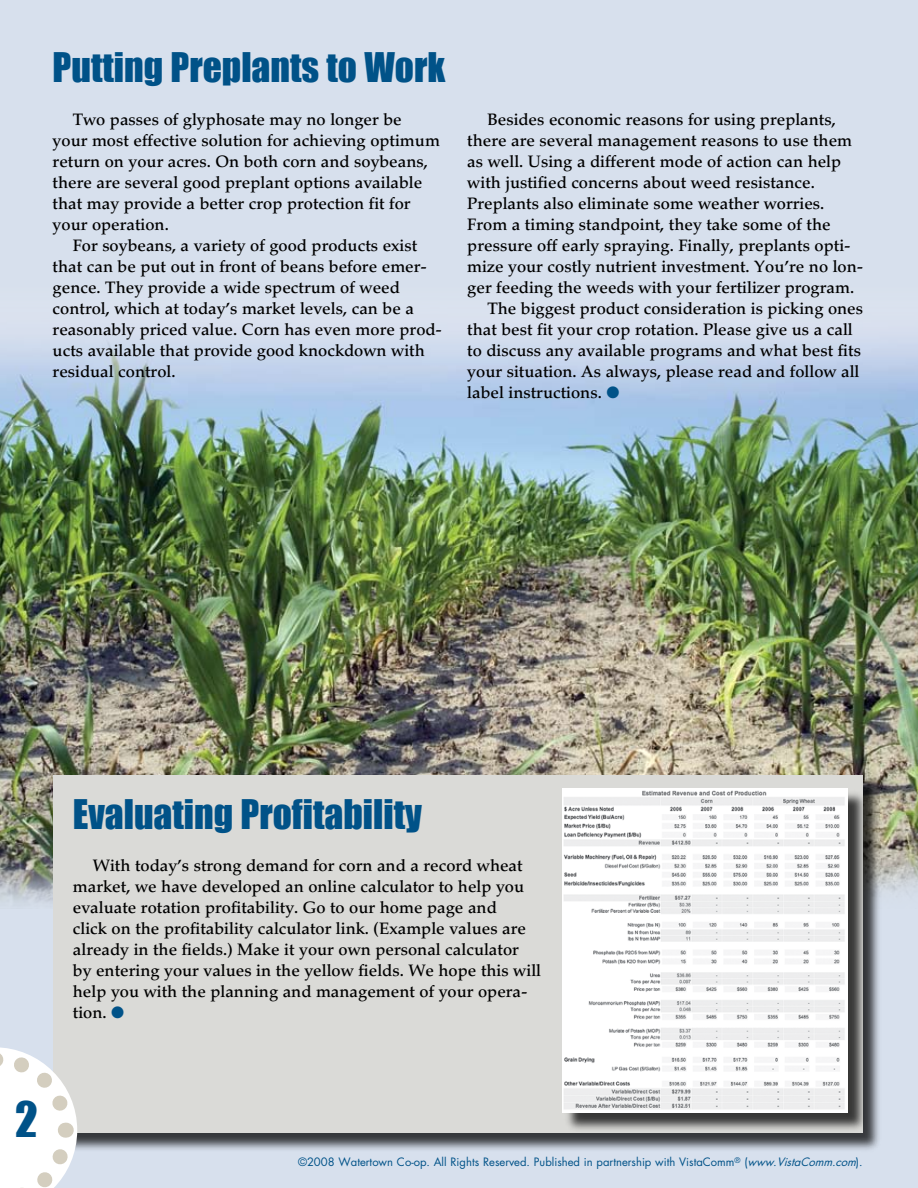
<style>
.page{position:relative;width:918px;height:1188px;background:#d7e0ed}
.page>*{position:absolute;margin:0;border:0;box-sizing:border-box;transform-origin:0 0}
.t1{font:45px "Impact";color:#005288}
.t2{font:37.5px "Impact";color:#005288}
.t3{font:500 16.5px/21px "Palatino";color:#000}
.t4{font:11.25px "Futura";color:#005288}
.s1{color:#005288}
.s2{font-style:italic}
</style>
<div class="page">
<img style="left:0;top:342px;width:918px;height:561px">
<div style="left:53px;top:776px;width:830px;height:377px;background:#000;opacity:.75"></div>
<div style="left:53px;top:775px;width:810px;height:358px;background:#dadad7"></div>
<div style="left:564px;top:790px;width:304px;height:343px;background:#000;opacity:.75"></div>
<img style="left:563px;top:789px;width:285px;height:324px">
<svg style="left:0;top:1047px;width:82px;height:141px"></svg>
<h2 class="t2" style="left:53px;top:44px;width:394px">Putting Preplants to Work</h2>
<p class="t3" style="left:53px;top:109px;width:389px;text-indent:20px">Two passes of glyphosate may no longer be your most effective solution for achieving optimum return on your acres. On both corn and soybeans, there are several good preplant options available that may provide a better crop protection fit for your operation.</p>
<p class="t3" style="left:53px;top:235px;width:391px;text-indent:20px">For soybeans, a variety of good products exist that can be put out in front of beans before emer&shy;gence. They provide a wide spectrum of weed control, which at today’s market levels, can be a reasonably priced value. Corn has even more prod&shy;ucts available that provide good knockdown with residual control.</p>
<p class="t3" style="left:487px;top:109px;width:350px">Besides economic reasons for using preplants,</p>
<p class="t3" style="left:467px;top:130px;width:386px">there are several management reasons to use them</p>
<p class="t3" style="left:467px;top:151px;width:375px">as well. Using a different mode of action can help</p>
<p class="t3" style="left:467px;top:172px;width:349px">with justified concerns about weed resistance.</p>
<p class="t3" style="left:467px;top:193px;width:359px">Preplants also eliminate some weather worries.</p>
<p class="t3" style="left:467px;top:214px;width:365px">From a timing standpoint, they take some of the</p>
<p class="t3" style="left:467px;top:235px;width:385px">pressure off early spraying. Finally, preplants opti-</p>
<p class="t3" style="left:467px;top:256px;width:397px">mize your costly nutrient investment. You’re no lon-</p>
<p class="t3" style="left:467px;top:277px;width:388px">ger feeding the weeds with your fertilizer program.</p>
<p class="t3" style="left:487px;top:298px;width:377px">The biggest product consideration is picking ones</p>
<p class="t3" style="left:467px;top:319px;width:387px">that best fit your crop rotation. Please give us a call</p>
<p class="t3" style="left:467px;top:340px;width:395px">to discuss any available programs and what best fits</p>
<p class="t3" style="left:467px;top:361px;width:394px">your situation. As always, please read and follow all</p>
<p class="t3" style="left:467px;top:382px;width:154px">label instructions. <span class="s1">●</span></p>
<h1 class="t1" style="left:15px;top:1092px;width:24px">2</h1>
<h2 class="t2" style="left:73px;top:791px;width:351px">Evaluating Profitability</h2>
<p class="t3" style="left:73px;top:856px;width:470px;text-indent:20px">With today’s strong demand for corn and a record wheat market, we have developed an online calculator to help you evaluate rotation profitability. Go to our home page and<br>click on the profitability calculator link. (Example values are already in the fields.) Make it your own personal calculator by entering your values in the yellow fields. We hope this will help you with the planning and management of your opera&shy;tion. <span class="s1">●</span></p>
<p class="t4" style="left:298px;top:1155px;width:566px">©2008 Watertown Co-op. All Rights Reserved. Published in partnership with VistaComm<sup>®</sup> (<span class="s2">www.VistaComm.com</span>).</p>
</div>
